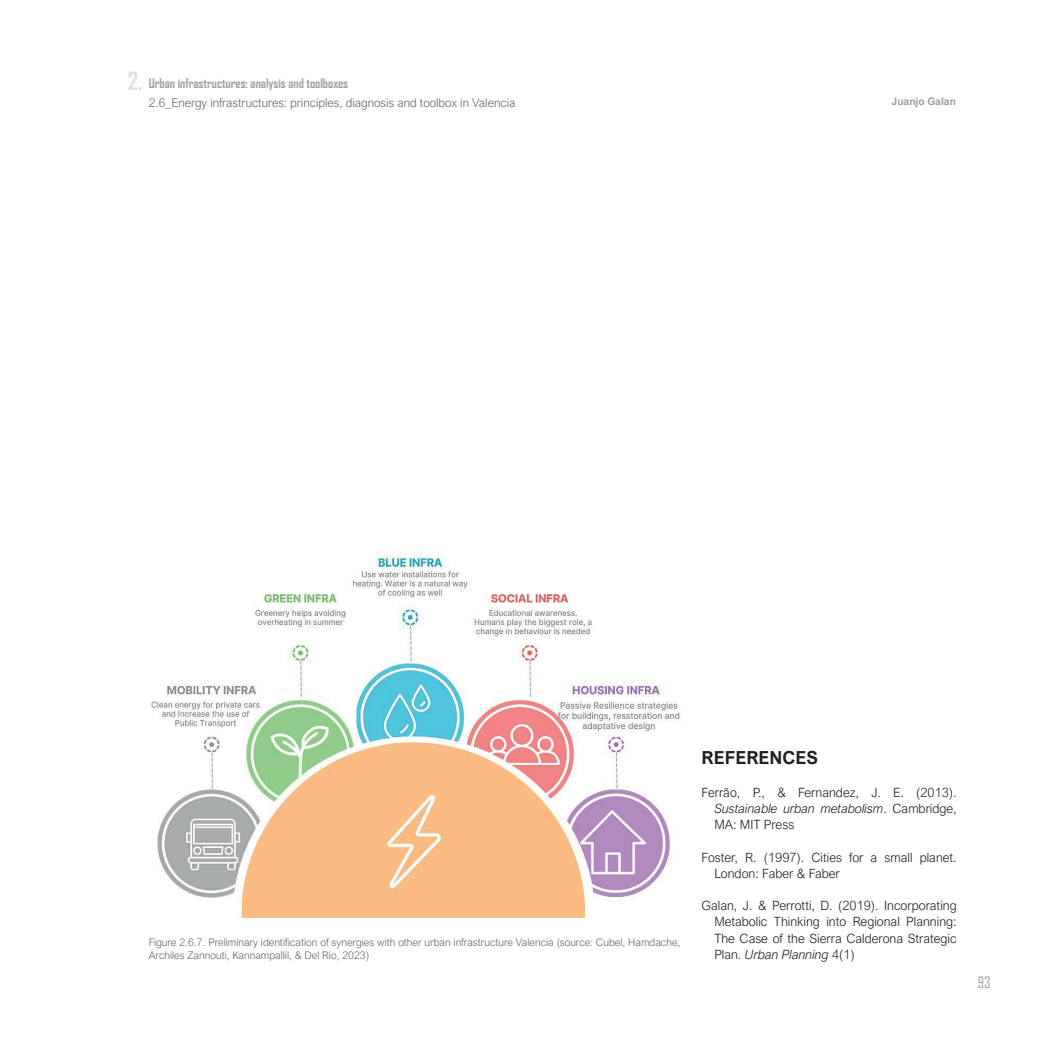
<style>
.page{position:relative;width:1063px;height:1063px;background:#fff}
.page>*{position:absolute;margin:0;border:0;box-sizing:border-box;transform-origin:0 0}
.Referencias{font:700 18px "Arial Nova";color:#231f20}
.t1{font:15px "Agency FB";color:#9d9fa2}
.Referencias-2{font:300 12.75px/16.2px "Arial Nova";color:#231f20;text-align:justify}
.t2{font:700 12.75px "Agency FB";color:#9d9fa2}
.t3{font:300 12px "Arial Nova";color:#636768}
.Pie_de_foto{font:300 10.5px/12.6px "Arial Nova";color:#636768}
.t4{font:700 10.5px "Arial Nova";color:#9d9fa2}
.s1{font-size:24px;color:#636768}
.s2{font-style:italic}
</style>
<div class="page">
<img style="left:151px;top:551px;width:529px;height:367px">
<p class="t2" style="left:128px;top:75px;width:222px"><span class="s1">2.</span> Urban infrastructures: analysis and toolboxes</p>
<p class="t3" style="left:149px;top:96px;width:368px">2.6_Energy infrastructures: principles, diagnosis and toolbox in Valencia</p>
<p class="t4" style="left:892px;top:96px;width:66px">Juanjo Galan</p>
<p class="Pie_de_foto" style="left:149px;top:936px;width:533px">Figure 2.6.7. Preliminary identification of synergies with other urban infrastructure Valencia (source: Cubel, Hamdache,<br>Archiles Zannouti, Kannampallil, &amp; Del Río, 2023)</p>
<p class="Referencias" style="left:702px;top:748px;width:118px">REFERENCES</p>
<p class="Referencias-2" style="left:714px;top:784px;width:244px;text-indent:-13px">Ferrão, P., &amp; Fernandez, J. E. (2013).<br><span class="s2">Sustainable urban metabolism</span>. Cambridge, MA: MIT Press</p>
<p class="Referencias-2" style="left:714px;top:849px;width:244px;text-indent:-13px">Foster, R. (1997). Cities for a small planet.<br>London: Faber &amp; Faber</p>
<p class="Referencias-2" style="left:714px;top:898px;width:244px;text-indent:-13px">Galan, J. &amp; Perrotti, D. (2019). Incorporating Metabolic Thinking into Regional Planning:<br>The Case of the Sierra Calderona Strategic Plan. <span class="s2">Urban Planning</span> 4(1)</p>
<p class="t1" style="left:978px;top:974px;width:14px">93</p>
</div>
